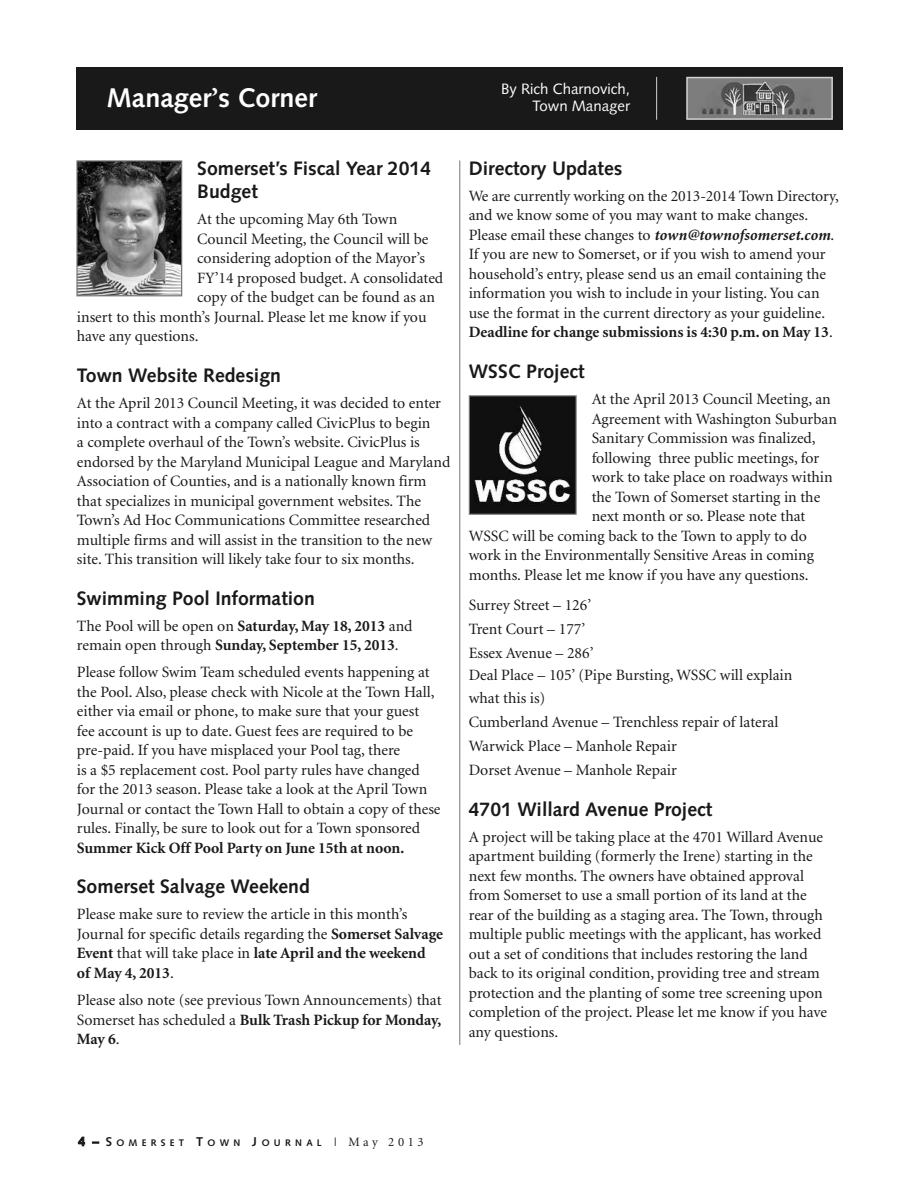
<style>
.page{position:relative;width:918px;height:1188px;background:#fff}
.page>*{position:absolute;margin:0;border:0;box-sizing:border-box;transform-origin:0 0}
.t1{font:700 27px "Syntax";color:#fff}
.t2{font:700 19.5px/23.4px "Syntax";color:#191919}
.t3{font:15.75px/19.5px "Minion";color:#191919}
.t4{font:700 15.75px/19.5px "Minion";color:#191919}
.t5{font:15px/16.5px "Syntax";color:#fff;text-align:right}
.t6{font:700 9.6px "Syntax";letter-spacing:.445em;color:#191919}
.s1{font-family:"Minion"}
.s2{font-weight:400}
.s3{font-weight:700}
.s4{font-weight:700;font-style:italic}
.s5{font-size:12.75px}
.s6{font-family:"Minion";font-weight:400;font-size:12.75px}
</style>
<div class="page">
<div style="left:76px;top:67px;width:767px;height:62px;background:#191919"></div>
<img style="left:78px;top:162px;width:102px;height:132px">
<div style="left:76px;top:160px;width:106px;height:136px;border:1px solid #757575"></div>
<hr style="left:459px;top:160px;width:1px;height:885px;background:#757575">
<hr style="left:656px;top:77px;width:1px;height:43px;background:#d1d1d1">
<img style="left:689px;top:80px;width:141px;height:37px">
<div style="left:686px;top:77px;width:147px;height:43px;border:2px solid #d1d1d1"></div>
<img style="left:471px;top:397px;width:104px;height:116px">
<div style="left:469px;top:395px;width:108px;height:120px;border:1px solid #757575"></div>
<h1 class="t1" style="left:106px;top:82px;width:212px">Manager<span class="s1">’</span>s Corner</h1>
<p class="t2" style="left:197px;top:157px;width:235px">Somerset’s Fiscal Year 2014<br>Budget</p>
<p class="t3" style="left:197px;top:210px;width:202px">At the upcoming May 6th Town</p>
<p class="t3" style="left:197px;top:230px;width:233px">Council Meeting, the Council will be</p>
<p class="t3" style="left:197px;top:249px;width:229px">considering adoption of the Mayor’s</p>
<p class="t3" style="left:197px;top:269px;width:248px">FY’14 proposed budget. A consolidated</p>
<p class="t3" style="left:197px;top:288px;width:239px">copy of the budget can be found as an</p>
<p class="t3" style="left:77px;top:308px;width:351px">insert to this month’s Journal. Please let me know if you</p>
<p class="t3" style="left:77px;top:327px;width:123px">have any questions.</p>
<p class="t2" style="left:77px;top:364px;width:206px">Town Website Redesign</p>
<p class="t3" style="left:77px;top:394px;width:375px">At the April 2013 Council Meeting, it was decided to enter into a contract with a company called CivicPlus to begin<br>a complete overhaul of the Town’s website. CivicPlus is endorsed by the Maryland Municipal League and Maryland Association of Counties, and is a nationally known firm that specializes in municipal government websites. The Town’s Ad Hoc Communications Committee researched multiple firms and will assist in the transition to the new site. This transition will likely take four to six months.</p>
<p class="t2" style="left:77px;top:586px;width:239px">Swimming Pool Information</p>
<p class="t4" style="left:77px;top:616px;width:337px"><span class="s2">The Pool will be open on</span> Saturday, May 18, 2013 <span class="s2">and remain open through</span> Sunday, September 15, 2013<span class="s2">.</span></p>
<p class="t3" style="left:77px;top:663px;width:365px">Please follow Swim Team scheduled events happening at the Pool. Also, please check with Nicole at the Town Hall, either via email or phone, to make sure that your guest fee account is up to date. Guest fees are required to be pre-paid. If you have misplaced your Pool tag, there<br>is a $5 replacement cost. Pool party rules have changed for the 2013 season. Please take a look at the April Town Journal or contact the Town Hall to obtain a copy of these rules. Finally, be sure to look out for a Town sponsored</p>
<p class="t4" style="left:77px;top:838px;width:329px">Summer Kick Off Pool Party on June 15th at noon.</p>
<p class="t2" style="left:77px;top:875px;width:235px">Somerset Salvage Weekend</p>
<p class="t3" style="left:77px;top:905px;width:368px">Please make sure to review the article in this month’s Journal for specific details regarding the <span class="s3">Somerset Salvage Event</span> that will take place in <span class="s3">late April and the weekend<br>of May 4, 2013</span>.</p>
<p class="t3" style="left:77px;top:991px;width:366px;text-align:justify">Please also note (see previous Town Announcements) that Somerset has scheduled a <span class="s3">Bulk Trash Pickup for Monday, May 6</span>.</p>
<p class="t5" style="left:501px;top:81px;width:131px">By Rich Charnovich,<br>Town Manager</p>
<p class="t2" style="left:469px;top:157px;width:155px">Directory Updates</p>
<p class="t3" style="left:469px;top:187px;width:372px">We are currently working on the 2013-2014 Town Directory, and we know some of you may want to make changes.<br>Please email these changes to <span class="s4">town@townofsomerset.com</span>.<br>If you are new to Somerset, or if you wish to amend your household’s entry, please send us an email containing the information you wish to include in your listing. You can use the format in the current directory as your guideline.<br><span class="s3">Deadline for change submissions is 4:30 p.m. on May 13</span>.</p>
<p class="t2" style="left:469px;top:360px;width:117px">WSSC Project</p>
<p class="t3" style="left:592px;top:390px;width:241px">At the April 2013 Council Meeting, an</p>
<p class="t3" style="left:592px;top:409px;width:247px">Agreement with Washington Suburban</p>
<p class="t3" style="left:592px;top:429px;width:226px">Sanitary Commission was finalized,</p>
<p class="t3" style="left:592px;top:448px;width:229px">following three public meetings, for</p>
<p class="t3" style="left:592px;top:468px;width:243px">work to take place on roadways within</p>
<p class="t3" style="left:592px;top:487px;width:230px">the Town of Somerset starting in the</p>
<p class="t3" style="left:592px;top:507px;width:215px">next month or so. Please note that</p>
<p class="t3" style="left:469px;top:526px;width:340px">WSSC will be coming back to the Town to apply to do</p>
<p class="t3" style="left:469px;top:546px;width:347px">work in the Environmentally Sensitive Areas in coming</p>
<p class="t3" style="left:469px;top:565px;width:341px">months. Please let me know if you have any questions.</p>
<p class="t3" style="left:469px;top:593px;width:126px;line-height:24px">Surrey Street – 126’<br>Trent Court – 177’<br>Essex Avenue – 286’</p>
<p class="t3" style="left:469px;top:665px;width:325px;line-height:22.5px">Deal Place – 105’ (Pipe Bursting, WSSC will explain what this is)</p>
<p class="t3" style="left:469px;top:711px;width:311px;line-height:24px">Cumberland Avenue – Trenchless repair of lateral<br>Warwick Place – Manhole Repair<br>Dorset Avenue – Manhole Repair</p>
<p class="t2" style="left:469px;top:798px;width:245px">4701 Willard Avenue Project</p>
<p class="t3" style="left:469px;top:828px;width:360px">A project will be taking place at the 4701 Willard Avenue apartment building (formerly the Irene) starting in the next few months. The owners have obtained approval from Somerset to use a small portion of its land at the rear of the building as a staging area. The Town, through multiple public meetings with the applicant, has worked out a set of conditions that includes restoring the land back to its original condition, providing tree and stream protection and the planting of some tree screening upon completion of the project. Please let me know if you have any questions.</p>
<p class="t6" style="left:78px;top:1137px;width:347px"><span class="s5">4 –S</span>OMERSET <span class="s5">T</span>OWN <span class="s5">J</span>OURNAL <span class="s6">| May 2013</span></p>
</div>
